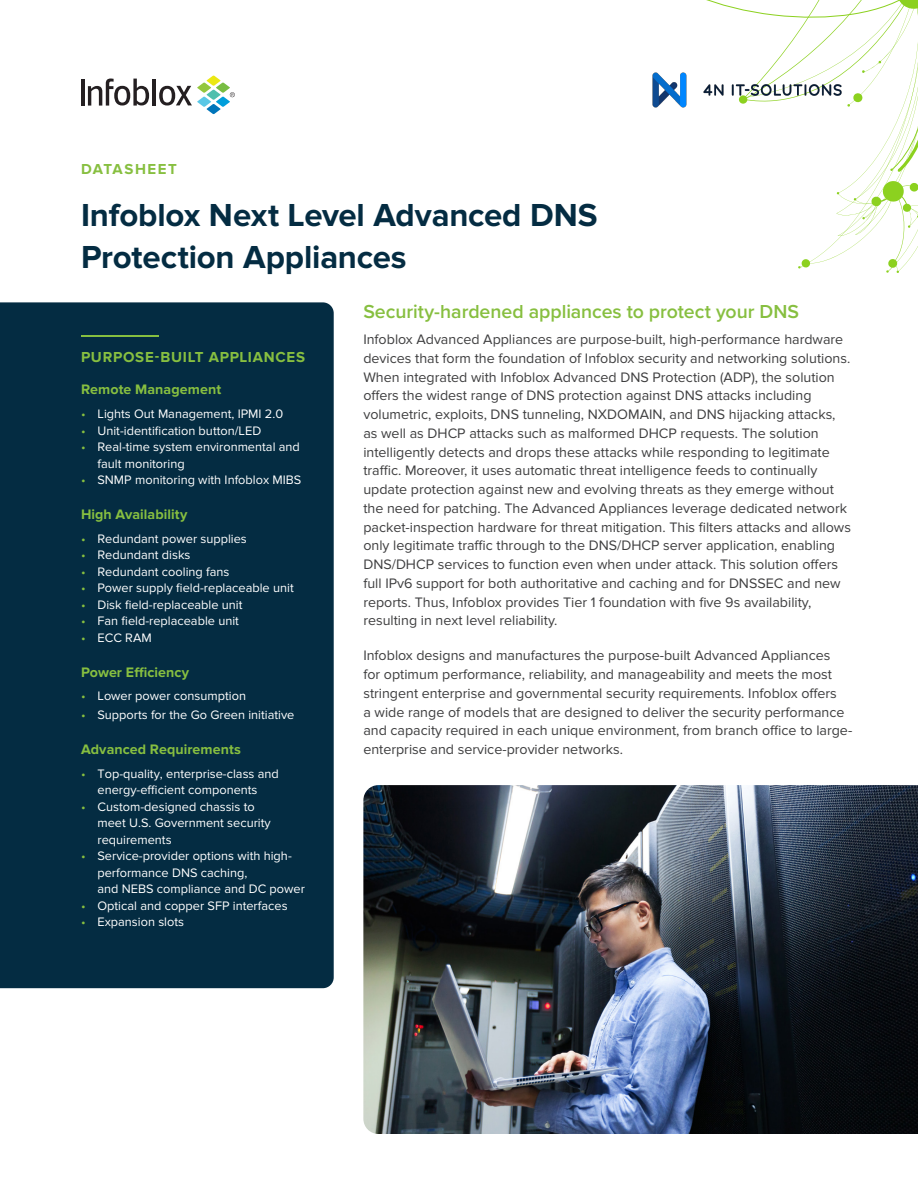
<style>
.page{position:relative;width:918px;height:1188px;background:#fff}
.page>*{position:absolute;margin:0;border:0;box-sizing:border-box;transform-origin:0 0}
.t1{font:700 33px/42px "Proxima Nova";letter-spacing:-.005em;color:#042c42}
.t2{font:600 19.5px "Proxima Nova";letter-spacing:-.005em;color:#87bf40}
.t3{font:700 15px "Proxima Nova";letter-spacing:.05em;color:#87bf40}
.t4{font:700 15px "Proxima Nova";letter-spacing:.1em;color:#87bf40}
.t5{font:14.25px/18.8px "Proxima Nova";color:#3e3e3f}
.t6{font:700 14.25px "Proxima Nova";letter-spacing:.005em;color:#87bf40}
.t7{font:12.75px/16.5px "Proxima Nova";color:#fff}
.s1{color:#87bf40}
</style>
<div class="page">
<div style="left:0;top:302px;width:334px;height:686px;background:#042c42"></div>
<hr style="left:153px;top:79px;width:3px;height:27px;background:#241f21">
<hr style="left:81px;top:79px;width:3px;height:27px;background:#241f21">
<svg style="left:88px;top:79px;width:61px;height:27px"></svg>
<svg style="left:159px;top:76px;width:76px;height:38px"></svg>
<svg style="left:652px;top:0;width:266px;height:273px"></svg>
<hr style="left:81px;top:335px;width:78px;height:2px;background:#87bf40">
<img style="left:363px;top:785px;width:555px;height:349px">
<img style="left:653px;top:73px;width:189px;height:35px">
<p class="t4" style="left:81px;top:160px;width:97px">DATASHEET</p>
<h1 class="t1" style="left:81px;top:195px;width:518px">Infoblox Next Level Advanced DNS<br>Protection Appliances</h1>
<p class="t3" style="left:81px;top:348px;width:226px">PURPOSE-BUILT APPLIANCES</p>
<p class="t6" style="left:81px;top:381px;width:142px">Remote Management</p>
<p class="t7" style="left:81px;top:406px;width:204px"><span class="s1">•</span> Lights Out Management, IPMI 2.0</p>
<p class="t7" style="left:81px;top:422px;width:182px"><span class="s1">•</span> Unit-identification button/LED</p>
<p class="t7" style="left:97px;top:439px;width:204px;text-indent:-16px"><span class="s1">•</span> Real-time system environmental and fault monitoring</p>
<p class="t7" style="left:81px;top:472px;width:222px"><span class="s1">•</span> SNMP monitoring with Infoblox MIBS</p>
<p class="t6" style="left:81px;top:506px;width:108px">High Availability</p>
<p class="t7" style="left:81px;top:530px;width:167px"><span class="s1">•</span> Redundant power supplies</p>
<p class="t7" style="left:81px;top:547px;width:111px"><span class="s1">•</span> Redundant disks</p>
<p class="t7" style="left:81px;top:563px;width:150px"><span class="s1">•</span> Redundant cooling fans</p>
<p class="t7" style="left:81px;top:580px;width:214px"><span class="s1">•</span> Power supply field-replaceable unit</p>
<p class="t7" style="left:81px;top:596px;width:163px"><span class="s1">•</span> Disk field-replaceable unit</p>
<p class="t7" style="left:81px;top:613px;width:160px"><span class="s1">•</span> Fan field-replaceable unit</p>
<p class="t7" style="left:81px;top:629px;width:72px"><span class="s1">•</span> ECC RAM</p>
<p class="t6" style="left:81px;top:664px;width:110px">Power Efficiency</p>
<p class="t7" style="left:81px;top:688px;width:167px"><span class="s1">•</span> Lower power consumption</p>
<p class="t7" style="left:81px;top:707px;width:215px"><span class="s1">•</span> Supports for the Go Green initiative</p>
<p class="t6" style="left:81px;top:741px;width:162px">Advanced Requirements</p>
<p class="t7" style="left:81px;top:765px;width:199px;text-align:center"><span class="s1">•</span> Top-quality, enterprise-class and energy-efficient components</p>
<p class="t7" style="left:97px;top:798px;width:175px;text-indent:-16px"><span class="s1">•</span> Custom-designed chassis to meet U.S. Government security requirements</p>
<p class="t7" style="left:97px;top:848px;width:209px;text-indent:-16px"><span class="s1">•</span> Service-provider options with high&shy;performance DNS caching,<br>and NEBS compliance and DC power</p>
<p class="t7" style="left:81px;top:897px;width:208px"><span class="s1">•</span> Optical and copper SFP interfaces</p>
<p class="t7" style="left:81px;top:914px;width:105px"><span class="s1">•</span> Expansion slots</p>
<h2 class="t2" style="left:363px;top:297px;width:437px">Security-hardened appliances to protect your DNS</h2>
<p class="t5" style="left:363px;top:330px;width:489px">Infoblox Advanced Appliances are purpose-built, high-performance hardware devices that form the foundation of Infoblox security and networking solutions.<br>When integrated with Infoblox Advanced DNS Protection (ADP), the solution offers the widest range of DNS protection against DNS attacks including volumetric, exploits, DNS tunneling, NXDOMAIN, and DNS hijacking attacks, as well as DHCP attacks such as malformed DHCP requests. The solution intelligently detects and drops these attacks while responding to legitimate traffic. Moreover, it uses automatic threat intelligence feeds to continually update protection against new and evolving threats as they emerge without the need for patching. The Advanced Appliances leverage dedicated network packet-inspection hardware for threat mitigation. This filters attacks and allows only legitimate traffic through to the DNS/DHCP server application, enabling DNS/DHCP services to function even when under attack. This solution offers full IPv6 support for both authoritative and caching and for DNSSEC and new reports. Thus, Infoblox provides Tier 1 foundation with five 9s availability, resulting in next level reliability.</p>
<p class="t5" style="left:363px;top:646px;width:490px">Infoblox designs and manufactures the purpose-built Advanced Appliances<br>for optimum performance, reliability, and manageability and meets the most stringent enterprise and governmental security requirements. Infoblox offers<br>a wide range of models that are designed to deliver the security performance and capacity required in each unique environment, from branch office to large&shy;enterprise and service-provider networks.</p>
</div>
